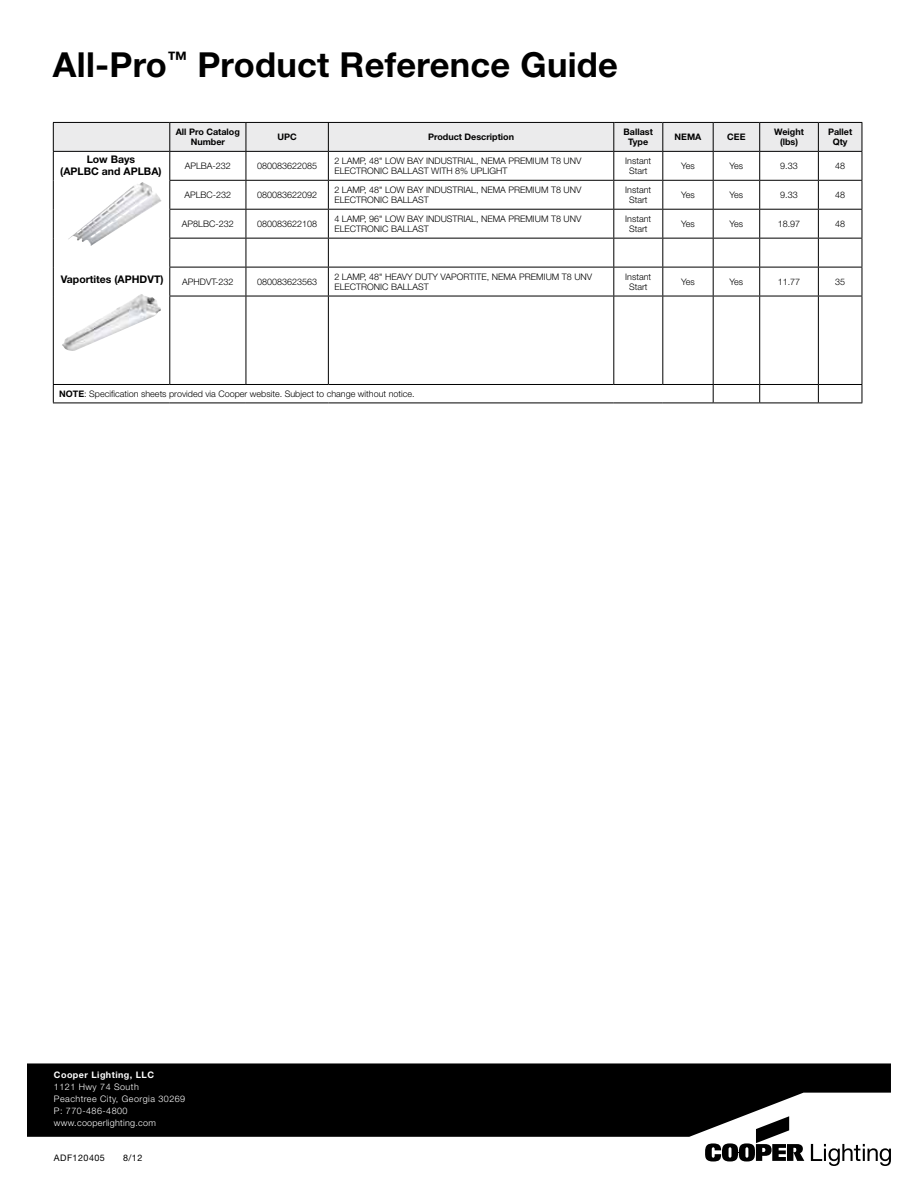
<style>
.page{position:relative;width:918px;height:1188px;background:#fff}
.page>*{position:absolute;margin:0;border:0;box-sizing:border-box;transform-origin:0 0}
.t1{font:700 34.5px "Helvetica Neue LT Std";letter-spacing:.01em;color:#000}
.t2{font:700 10.5px/12px "Helvetica Neue LT Std";color:#000;text-align:center}
.t3{font:300 9px/10.5px "Helvetica Neue LT Std";color:#000}
.t4{font:700 9px/10.5px "Helvetica Neue LT Std";color:#000;text-align:center}
.t5{font:300 9px/12px "Helvetica Neue LT Std";letter-spacing:.05em;color:#fff}
.t6{font:700 9px "Helvetica Neue LT Std";letter-spacing:.05em;color:#fff}
.t7{font:9px "Helvetica Neue LT Std";letter-spacing:.05em;color:#000}
.s1{font-weight:700}
</style>
<div class="page">
<svg style="left:27px;top:1063px;width:864px;height:74px;background:#151515"></svg>
<svg style="left:705px;top:1116px;width:99px;height:46px"></svg>
<svg style="left:811px;top:1144px;width:80px;height:22px"></svg>
<svg style="left:53px;top:121px;width:810px;height:175px"></svg>
<hr style="left:53px;top:296px;width:1px;height:88px;background:#000">
<hr style="left:169px;top:296px;width:77px;height:1px;background:#000">
<hr style="left:169px;top:296px;width:1px;height:88px;background:#000">
<hr style="left:246px;top:296px;width:82px;height:1px;background:#000">
<hr style="left:246px;top:296px;width:1px;height:88px;background:#000">
<hr style="left:328px;top:296px;width:286px;height:1px;background:#000">
<hr style="left:328px;top:296px;width:1px;height:88px;background:#000">
<hr style="left:614px;top:296px;width:49px;height:1px;background:#000">
<hr style="left:613px;top:296px;width:1px;height:88px;background:#000">
<hr style="left:663px;top:296px;width:50px;height:1px;background:#000">
<hr style="left:662px;top:296px;width:1px;height:88px;background:#000">
<hr style="left:713px;top:296px;width:47px;height:1px;background:#000">
<hr style="left:713px;top:296px;width:1px;height:88px;background:#000">
<hr style="left:760px;top:296px;width:58px;height:1px;background:#000">
<hr style="left:759px;top:296px;width:1px;height:88px;background:#000">
<hr style="left:818px;top:296px;width:44px;height:1px;background:#000">
<hr style="left:818px;top:296px;width:1px;height:88px;background:#000">
<hr style="left:862px;top:296px;width:1px;height:88px;background:#000">
<hr style="left:53px;top:384px;width:117px;height:1px;background:#000">
<svg style="left:53px;top:385px;width:1px;height:18px"></svg>
<hr style="left:170px;top:384px;width:76px;height:1px;background:#000">
<hr style="left:246px;top:384px;width:82px;height:1px;background:#000">
<hr style="left:328px;top:384px;width:286px;height:1px;background:#000">
<hr style="left:614px;top:384px;width:49px;height:1px;background:#000">
<hr style="left:663px;top:384px;width:50px;height:1px;background:#000">
<hr style="left:713px;top:384px;width:47px;height:1px;background:#000">
<svg style="left:713px;top:385px;width:1px;height:18px"></svg>
<hr style="left:760px;top:384px;width:58px;height:1px;background:#000">
<svg style="left:759px;top:385px;width:1px;height:18px"></svg>
<hr style="left:818px;top:384px;width:44px;height:1px;background:#000">
<svg style="left:818px;top:385px;width:1px;height:18px"></svg>
<svg style="left:862px;top:385px;width:1px;height:18px"></svg>
<hr style="left:53px;top:403px;width:117px;height:1px;background:#000">
<hr style="left:170px;top:403px;width:76px;height:1px;background:#000">
<hr style="left:246px;top:403px;width:82px;height:1px;background:#000">
<hr style="left:328px;top:403px;width:286px;height:1px;background:#000">
<hr style="left:614px;top:403px;width:49px;height:1px;background:#000">
<hr style="left:663px;top:403px;width:50px;height:1px;background:#000">
<hr style="left:713px;top:403px;width:47px;height:1px;background:#000">
<hr style="left:760px;top:403px;width:58px;height:1px;background:#000">
<hr style="left:818px;top:403px;width:44px;height:1px;background:#000">
<img style="left:62px;top:294px;width:99px;height:57px">
<img style="left:68px;top:182px;width:94px;height:64px">
<h1 class="t1" style="left:53px;top:44px;width:567px">All-Pro<sup>™</sup> Product Reference Guide</h1>
<p class="t2" style="left:60px;top:153px;width:103px">Low Bays<br>(APLBC and APLBA)</p>
<p class="t4" style="left:176px;top:126px;width:66px">All Pro Catalog<br>Number</p>
<p class="t4" style="left:277px;top:131px;width:21px">UPC</p>
<p class="t4" style="left:428px;top:131px;width:87px">Product Description</p>
<p class="t4" style="left:624px;top:126px;width:31px">Ballast<br>Type</p>
<p class="t4" style="left:675px;top:131px;width:28px">NEMA</p>
<p class="t4" style="left:727px;top:131px;width:20px">CEE</p>
<p class="t4" style="left:774px;top:126px;width:31px">Weight (lbs)</p>
<p class="t4" style="left:828px;top:126px;width:26px">Pallet<br>Qty</p>
<p class="t3" style="left:185px;top:160px;width:48px">APLBA-232</p>
<p class="t3" style="left:257px;top:160px;width:62px">080083622085</p>
<p class="t3" style="left:334px;top:155px;width:249px">2 LAMP, 48" LOW BAY INDUSTRIAL, NEMA PREMIUM T8 UNV<br>ELECTRONIC BALLAST WITH 8% UPLIGHT</p>
<p class="t3" style="left:625px;top:155px;width:27px;text-align:center">Instant<br>Start</p>
<p class="t3" style="left:681px;top:160px;width:15px">Yes</p>
<p class="t3" style="left:730px;top:160px;width:15px">Yes</p>
<p class="t3" style="left:780px;top:160px;width:19px">9.33</p>
<p class="t3" style="left:835px;top:160px;width:12px">48</p>
<p class="t3" style="left:184px;top:189px;width:48px">APLBC-232</p>
<p class="t3" style="left:257px;top:189px;width:62px">080083622092</p>
<p class="t3" style="left:334px;top:184px;width:249px">2 LAMP, 48" LOW BAY INDUSTRIAL, NEMA PREMIUM T8 UNV<br>ELECTRONIC BALLAST</p>
<p class="t3" style="left:625px;top:184px;width:27px;text-align:center">Instant<br>Start</p>
<p class="t3" style="left:681px;top:189px;width:15px">Yes</p>
<p class="t3" style="left:730px;top:189px;width:15px">Yes</p>
<p class="t3" style="left:780px;top:189px;width:19px">9.33</p>
<p class="t3" style="left:835px;top:189px;width:12px">48</p>
<p class="t3" style="left:182px;top:218px;width:53px">AP8LBC-232</p>
<p class="t3" style="left:257px;top:218px;width:62px">080083622108</p>
<p class="t3" style="left:334px;top:213px;width:249px">4 LAMP, 96" LOW BAY INDUSTRIAL, NEMA PREMIUM T8 UNV<br>ELECTRONIC BALLAST</p>
<p class="t3" style="left:625px;top:213px;width:27px;text-align:center">Instant<br>Start</p>
<p class="t3" style="left:681px;top:218px;width:15px">Yes</p>
<p class="t3" style="left:730px;top:218px;width:15px">Yes</p>
<p class="t3" style="left:778px;top:218px;width:24px">18.97</p>
<p class="t3" style="left:835px;top:218px;width:12px">48</p>
<p class="t2" style="left:61px;top:273px;width:104px">Vaportites (APHDVT)</p>
<p class="t3" style="left:182px;top:276px;width:53px">APHDVT-232</p>
<p class="t3" style="left:257px;top:276px;width:62px">080083623563</p>
<p class="t3" style="left:334px;top:271px;width:259px">2 LAMP, 48" HEAVY DUTY VAPORTITE, NEMA PREMIUM T8 UNV<br>ELECTRONIC BALLAST</p>
<p class="t3" style="left:625px;top:271px;width:27px;text-align:center">Instant<br>Start</p>
<p class="t3" style="left:681px;top:276px;width:15px">Yes</p>
<p class="t3" style="left:730px;top:276px;width:15px">Yes</p>
<p class="t3" style="left:778px;top:276px;width:24px">11.77</p>
<p class="t3" style="left:835px;top:276px;width:12px">35</p>
<p class="t3" style="left:59px;top:388px;width:357px"><span class="s1">NOTE</span>: Specification sheets provided via Cooper website. Subject to change without notice.</p>
<p class="t6" style="left:54px;top:1069px;width:102px">Cooper Lighting, LLC</p>
<p class="t5" style="left:54px;top:1081px;width:133px">1121 Hwy 74 South<br>Peachtree City, Georgia 30269<br>P: 770-486-4800 www.cooperlighting.com</p>
<p class="t7" style="left:54px;top:1152px;width:52px">ADF120405</p>
<p class="t7" style="left:123px;top:1152px;width:21px">8/12</p>
</div>
